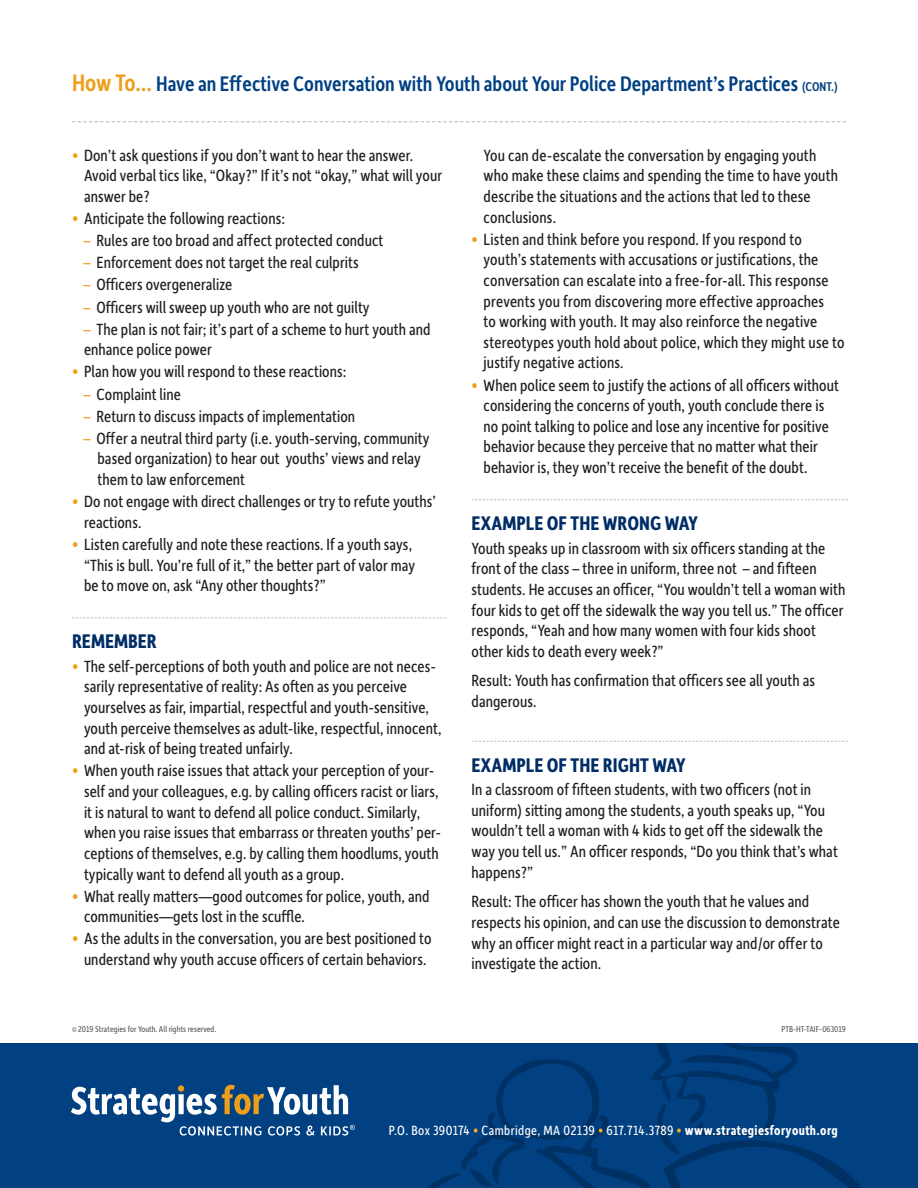
<style>
.page{position:relative;width:918px;height:1188px;background:#fff}
.page>*{position:absolute;margin:0;border:0;box-sizing:border-box;transform-origin:0 0}
.HT_HD1{font:500 22.35px "Depot New Condensed";color:#014081}
.HT_H3_-_with_rule{font:700 21px "Depot New Condensed";color:#002d66}
.HT_TX_bullet{font:17.25px/20.7px "Depot New Condensed";letter-spacing:.005em;color:#231f20}
.HT_TX{font:17.25px/20.7px "Depot New Condensed";letter-spacing:.005em;color:#231f20}
.t1{font:14.25px "Depot New Condensed";letter-spacing:.03em;color:#fff}
.copyright{font:9px "Depot New Condensed";letter-spacing:.005em;color:#57585a}
.Doc_number{font:9px "Depot New Condensed";letter-spacing:.005em;color:#57585a}
.s1{font-size:25.35px;color:#ee9e18}
.s2{font-size:13.5px}
.s3{color:#ee9e18}
.s4{color:#f7b224}
.s5{font-weight:700}
</style>
<div class="page">
<svg style="left:72px;top:121px;width:774px;height:1px"></svg>
<div style="left:0;top:1044px;width:918px;height:144px;background:#014081"></div>
<svg style="left:427px;top:1044px;width:435px;height:144px"></svg>
<svg style="left:71px;top:1085px;width:284px;height:51px"></svg>
<svg style="left:72px;top:617px;width:374px;height:1px"></svg>
<svg style="left:472px;top:499px;width:376px;height:1px"></svg>
<svg style="left:472px;top:741px;width:376px;height:1px"></svg>
<p class="HT_HD1" style="left:72px;top:69px;width:767px"><span class="s1">How To…</span> Have an Effective Conversation with Youth about Your Police Department’s Practices <span class="s2">(CONT.)</span></p>
<p class="HT_TX_bullet" style="left:84px;top:144px;width:360px;text-indent:-12px"><span class="s3">•</span> Don’t ask questions if you don’t want to hear the answer.<br>Avoid verbal tics like, “Okay?” If it’s not “okay,” what will your answer be?</p>
<p class="HT_TX_bullet" style="left:72px;top:207px;width:215px"><span class="s3">•</span> Anticipate the following reactions:</p>
<p class="HT_TX_bullet" style="left:84px;top:229px;width:301px"><span class="s3">–</span> Rules are too broad and affect protected conduct</p>
<p class="HT_TX_bullet" style="left:84px;top:252px;width:277px"><span class="s3">–</span> Enforcement does not target the real culprits</p>
<p class="HT_TX_bullet" style="left:84px;top:274px;width:150px"><span class="s3">–</span> Officers overgeneralize</p>
<p class="HT_TX_bullet" style="left:84px;top:296px;width:288px"><span class="s3">–</span> Officers will sweep up youth who are not guilty</p>
<p class="HT_TX_bullet" style="left:84px;top:318px;width:349px"><span class="s3">–</span> The plan is not fair; it’s part of a scheme to hurt youth and enhance police power</p>
<p class="HT_TX_bullet" style="left:72px;top:361px;width:276px"><span class="s3">•</span> Plan how you will respond to these reactions:</p>
<p class="HT_TX_bullet" style="left:84px;top:383px;width:99px"><span class="s3">–</span> Complaint line</p>
<p class="HT_TX_bullet" style="left:84px;top:405px;width:273px"><span class="s3">–</span> Return to discuss impacts of implementation</p>
<p class="HT_TX_bullet" style="left:98px;top:427px;width:334px;text-indent:-14px"><span class="s3">–</span> Offer a neutral third party (i.e. youth-serving, community based organization) to hear out youths’ views and relay them to law enforcement</p>
<p class="HT_TX_bullet" style="left:84px;top:490px;width:353px;text-indent:-12px"><span class="s3">•</span> Do not engage with direct challenges or try to refute youths’ reactions.</p>
<p class="HT_TX_bullet" style="left:84px;top:533px;width:333px;text-indent:-12px"><span class="s3">•</span> Listen carefully and note these reactions. If a youth says, “This is bull. You’re full of it,” the better part of valor may be to move on, ask “Any other thoughts?”</p>
<p class="HT_H3_-_with_rule" style="left:72px;top:628px;width:86px">REMEMBER</p>
<p class="HT_TX_bullet" style="left:84px;top:655px;width:359px;text-indent:-12px"><span class="s3">•</span> The self-perceptions of both youth and police are not neces&shy;sarily representative of reality: As often as you perceive yourselves as fair, impartial, respectful and youth-sensitive, youth perceive themselves as adult-like, respectful, innocent, and at-risk of being treated unfairly.</p>
<p class="HT_TX_bullet" style="left:84px;top:760px;width:359px;text-indent:-12px"><span class="s3">•</span> When youth raise issues that attack your perception of your&shy;self and your colleagues, e.g. by calling officers racist or liars, it is natural to want to defend all police conduct. Similarly, when you raise issues that embarrass or threaten youths’ per&shy;ceptions of themselves, e.g. by calling them hoodlums, youth typically want to defend all youth as a group.</p>
<p class="HT_TX_bullet" style="left:84px;top:885px;width:347px;text-indent:-12px"><span class="s3">•</span> What really matters—good outcomes for police, youth, and communities—gets lost in the scuffle.</p>
<p class="HT_TX_bullet" style="left:72px;top:928px;width:361px;text-align:center"><span class="s3">•</span> As the adults in the conversation, you are best positioned to understand why youth accuse officers of certain behaviors.</p>
<p class="HT_TX_bullet" style="left:484px;top:144px;width:356px">You can de-escalate the conversation by engaging youth who make these claims and spending the time to have youth describe the situations and the actions that led to these conclusions.</p>
<p class="HT_TX_bullet" style="left:484px;top:228px;width:363px;text-indent:-12px"><span class="s3">•</span> Listen and think before you respond. If you respond to youth’s statements with accusations or justifications, the conversation can escalate into a free-for-all. This response prevents you from discovering more effective approaches<br>to working with youth. It may also reinforce the negative stereotypes youth hold about police, which they might use to justify negative actions.</p>
<p class="HT_TX_bullet" style="left:484px;top:374px;width:357px;text-indent:-12px"><span class="s3">•</span> When police seem to justify the actions of all officers without considering the concerns of youth, youth conclude there is no point talking to police and lose any incentive for positive behavior because they perceive that no matter what their behavior is, they won’t receive the benefit of the doubt.</p>
<p class="HT_H3_-_with_rule" style="left:472px;top:509px;width:228px">EXAMPLE OF THE WRONG WAY</p>
<p class="HT_TX" style="left:472px;top:537px;width:375px">Youth speaks up in classroom with six officers standing at the front of the class – three in uniform, three not – and fifteen students. He accuses an officer, “You wouldn’t tell a woman with four kids to get off the sidewalk the way you tell us.” The officer responds, “Yeah and how many women with four kids shoot other kids to death every week?”</p>
<p class="HT_TX" style="left:472px;top:670px;width:345px">Result: Youth has confirmation that officers see all youth as dangerous.</p>
<p class="HT_H3_-_with_rule" style="left:472px;top:751px;width:216px">EXAMPLE OF THE RIGHT WAY</p>
<p class="HT_TX" style="left:472px;top:778px;width:368px">In a classroom of fifteen students, with two officers (not in uniform) sitting among the students, a youth speaks up, “You wouldn’t tell a woman with 4 kids to get off the sidewalk the way you tell us.” An officer responds, “Do you think that’s what happens?”</p>
<p class="HT_TX" style="left:472px;top:891px;width:370px">Result: The officer has shown the youth that he values and respects his opinion, and can use the discussion to demonstrate why an officer might react in a particular way and/or offer to investigate the action.</p>
<p class="copyright" style="left:72px;top:1023px;width:146px">© 2019 Strategies for Youth. All rights reserved.</p>
<p class="Doc_number" style="left:781px;top:1023px;width:66px">PTB-HT-TAIF-063019</p>
<p class="t1" style="left:389px;top:1121px;width:451px">P.O. Box 390174 <span class="s4">•</span> Cambridge, MA 02139 <span class="s4">•</span> 617.714.3789 <span class="s4">•</span> <span class="s5">www.strategiesforyouth.org</span></p>
</div>
